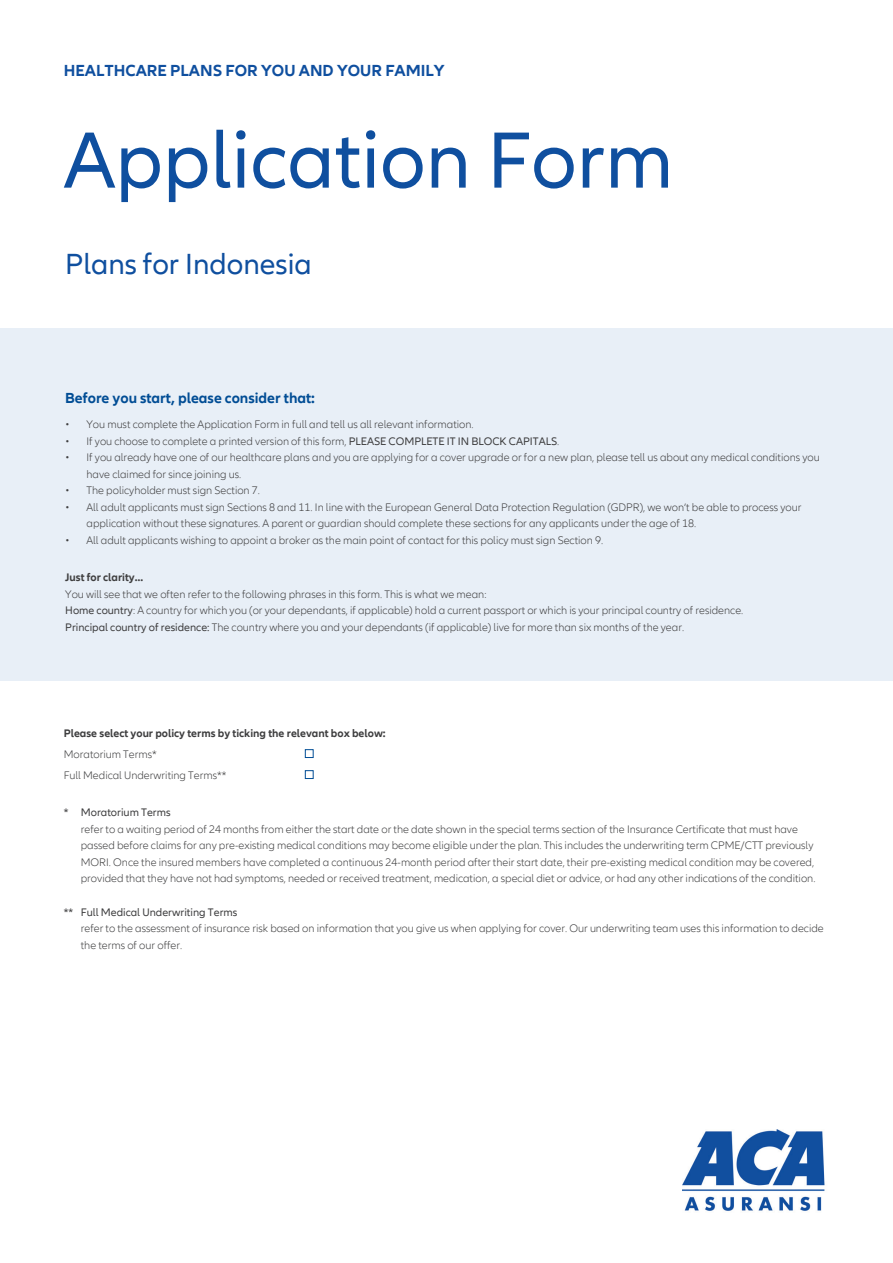
<style>
.page{position:relative;width:893px;height:1263px;background:#fff}
.page>*{position:absolute;margin:0;border:0;box-sizing:border-box;transform-origin:0 0}
.t1{font:82.5px "Allianz Neo";color:#0f4f9f}
.t2{font:30px "Allianz Neo";color:#0f4f9f}
.t3{font:700 16.5px "Allianz Neo";color:#0f4f9f}
.t4{font:700 15px "Allianz Neo";color:#014d95}
.t5{font:300 11.25px/16.5px "Allianz Neo";color:#3e3e3f}
.t6{font:700 11.25px "Allianz Neo";color:#3e3e3f}
.t7{font:11.25px "Allianz Neo";color:#3e3e3f}
.s1{font-weight:400}
</style>
<div class="page">
<div style="left:0;top:328px;width:893px;height:352px;background:#e8eff7"></div>
<img style="left:682px;top:1129px;width:143px;height:82px">
<div style="left:305px;top:749px;width:8px;height:9px;background:#fff;border:1px solid #014d95"></div>
<div style="left:305px;top:770px;width:8px;height:9px;background:#fff;border:1px solid #014d95"></div>
<h3 class="t3" style="left:64px;top:61px;width:382px">HEALTHCARE PLANS FOR YOU AND YOUR FAMILY</h3>
<h1 class="t1" style="left:64px;top:113px;width:611px">Application Form</h1>
<h2 class="t2" style="left:65px;top:247px;width:248px">Plans for Indonesia</h2>
<h3 class="t4" style="left:65px;top:389px;width:251px">Before you start, please consider that:</h3>
<p class="t5" style="left:65px;top:417px;width:410px">• You must complete the Application Form in full and tell us all relevant information.</p>
<p class="t5" style="left:65px;top:433px;width:495px">• If you choose to complete a printed version of this form, <span class="s1">PLEASE COMPLETE IT IN BLOCK CAPITALS</span>.</p>
<p class="t5" style="left:87px;top:450px;width:735px;text-indent:-21px">• If you already have one of our healthcare plans and you are applying for a cover upgrade or for a new plan, please tell us about any medical conditions you have claimed for since joining us.</p>
<p class="t5" style="left:65px;top:483px;width:196px">• The policyholder must sign Section 7.</p>
<p class="t5" style="left:87px;top:499px;width:716px;text-indent:-21px">• All adult applicants must sign Sections 8 and 11. In line with the European General Data Protection Regulation (GDPR), we won’t be able to process your application without these signatures. A parent or guardian should complete these sections for any applicants under the age of 18.</p>
<p class="t5" style="left:65px;top:532px;width:539px">• All adult applicants wishing to appoint a broker as the main point of contact for this policy must sign Section 9.</p>
<p class="t6" style="left:65px;top:571px;width:80px">Just for clarity…</p>
<p class="t5" style="left:65px;top:586px;width:680px">You will see that we often refer to the following phrases in this form. This is what we mean:<br><span class="s1">Home country</span>: A country for which you (or your dependants, if applicable) hold a current passport or which is your principal country of residence.<br><span class="s1">Principal country of residence:</span> The country where you and your dependants (if applicable) live for more than six months of the year.</p>
<p class="t6" style="left:64px;top:726px;width:323px">Please select your policy terms by ticking the relevant box below:</p>
<p class="t5" style="left:64px;top:744px;width:164px;line-height:21px">Moratorium Terms*<br>Full Medical Underwriting Terms**</p>
<p class="t7" style="left:64px;top:806px;width:108px">* Moratorium Terms</p>
<p class="t5" style="left:81px;top:821px;width:736px">refer to a waiting period of 24 months from either the start date or the date shown in the special terms section of the Insurance Certificate that must have passed before claims for any pre-existing medical conditions may become eligible under the plan. This includes the underwriting term CPME/CTT previously MORI. Once the insured members have completed a continuous 24-month period after their start date, their pre-existing medical condition may be covered, provided that they have not had symptoms, needed or received treatment, medication, a special diet or advice, or had any other indications of the condition.</p>
<p class="t7" style="left:64px;top:906px;width:175px">** Full Medical Underwriting Terms</p>
<p class="t5" style="left:81px;top:921px;width:744px">refer to the assessment of insurance risk based on information that you give us when applying for cover. Our underwriting team uses this information to decide the terms of our offer.</p>
</div>
